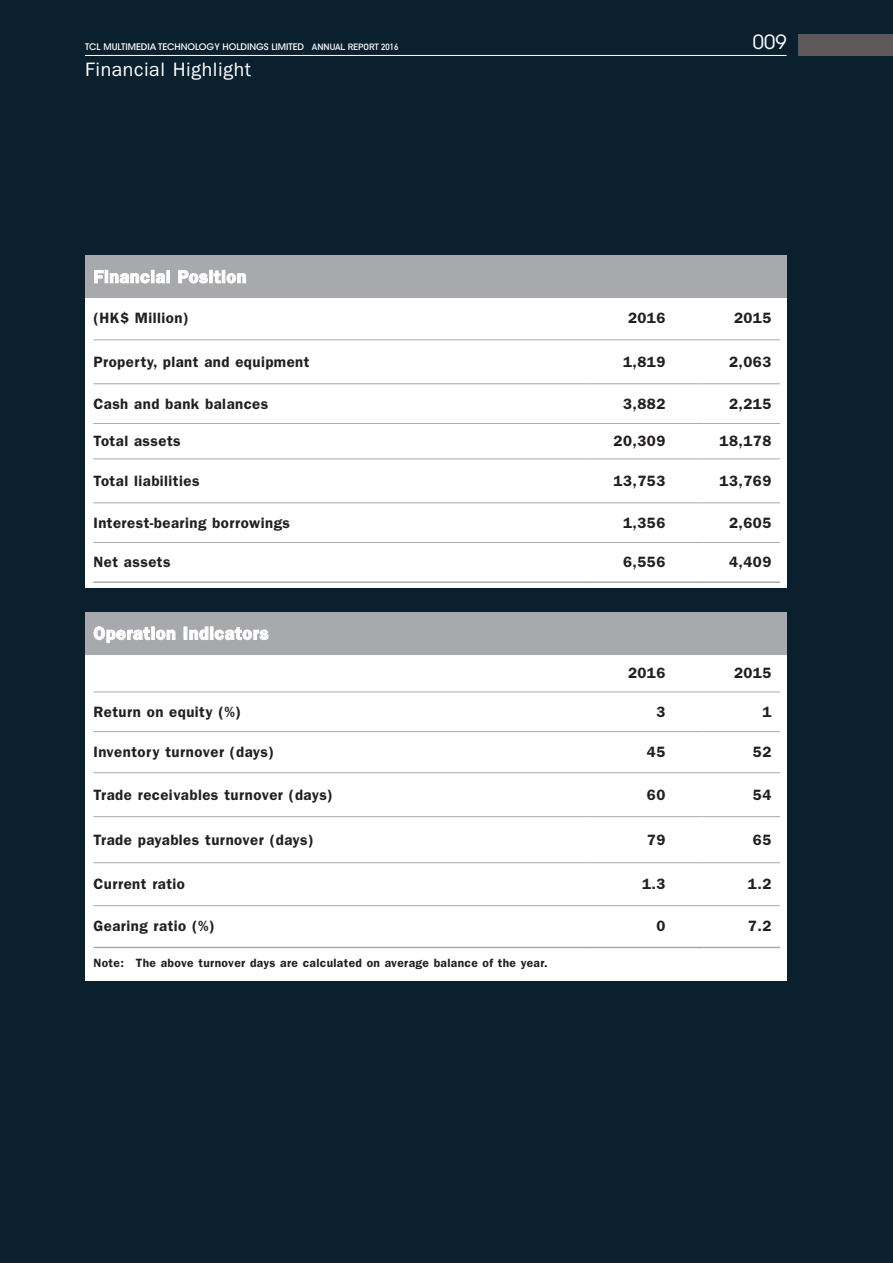
<style>
.page{position:relative;width:893px;height:1263px;background:#0b202f}
.page>*{position:absolute;margin:0;border:0;box-sizing:border-box;transform-origin:0 0}
.t1{font:19.5px "ITC Franklin Gothic Std";letter-spacing:.03em;color:#fff}
.t2{font:19.5px "ITC Avant Garde Std";color:#fff}
.t3{font:600 18px "ITC Franklin Gothic Std";letter-spacing:.03em;color:#fff}
.t4{font:600 15px "ITC Franklin Gothic Std";letter-spacing:.03em;color:#231f20}
.t5{font:600 12px "ITC Franklin Gothic Std";letter-spacing:.03em;color:#231f20}
.t6{font:500 9px "ITC Avant Garde Std";color:#fff}
.s1{font-family:"DIN Mittelschrift Std";font-weight:400}
</style>
<div class="page">
<div style="left:85px;top:255px;width:702px;height:333px;background:#fff"></div>
<div style="left:85px;top:629px;width:702px;height:352px;background:#fff"></div>
<div style="left:85px;top:613px;width:702px;height:42px;background:#a8a9ad"></div>
<div style="left:85px;top:255px;width:702px;height:43px;background:#a8a9ad"></div>
<hr style="left:589px;top:339px;width:114px;height:1px;background:#a8a9ad">
<hr style="left:703px;top:339px;width:77px;height:1px;background:#a8a9ad">
<hr style="left:589px;top:691px;width:114px;height:1px;background:#a8a9ad">
<hr style="left:703px;top:691px;width:77px;height:1px;background:#a8a9ad">
<hr style="left:93px;top:947px;width:496px;height:1px;background:#a8a9ad">
<hr style="left:589px;top:947px;width:114px;height:1px;background:#a8a9ad">
<hr style="left:703px;top:947px;width:77px;height:1px;background:#a8a9ad">
<hr style="left:93px;top:905px;width:496px;height:1px;background:#a8a9ad">
<hr style="left:589px;top:905px;width:114px;height:1px;background:#a8a9ad">
<hr style="left:703px;top:905px;width:77px;height:1px;background:#a8a9ad">
<hr style="left:93px;top:691px;width:496px;height:1px;background:#a8a9ad">
<hr style="left:93px;top:731px;width:496px;height:1px;background:#a8a9ad">
<hr style="left:589px;top:731px;width:114px;height:1px;background:#a8a9ad">
<hr style="left:703px;top:731px;width:77px;height:1px;background:#a8a9ad">
<hr style="left:93px;top:772px;width:496px;height:1px;background:#a8a9ad">
<hr style="left:589px;top:772px;width:114px;height:1px;background:#a8a9ad">
<hr style="left:703px;top:772px;width:77px;height:1px;background:#a8a9ad">
<hr style="left:93px;top:816px;width:496px;height:1px;background:#a8a9ad">
<hr style="left:589px;top:816px;width:114px;height:1px;background:#a8a9ad">
<hr style="left:703px;top:816px;width:77px;height:1px;background:#a8a9ad">
<hr style="left:93px;top:862px;width:496px;height:1px;background:#a8a9ad">
<hr style="left:589px;top:862px;width:114px;height:1px;background:#a8a9ad">
<hr style="left:703px;top:862px;width:77px;height:1px;background:#a8a9ad">
<hr style="left:93px;top:339px;width:496px;height:1px;background:#a8a9ad">
<hr style="left:93px;top:581px;width:496px;height:2px;background:#a8a9ad">
<hr style="left:589px;top:581px;width:114px;height:2px;background:#a8a9ad">
<hr style="left:703px;top:581px;width:77px;height:2px;background:#a8a9ad">
<hr style="left:93px;top:383px;width:496px;height:1px;background:#a8a9ad">
<hr style="left:589px;top:383px;width:114px;height:1px;background:#a8a9ad">
<hr style="left:703px;top:383px;width:77px;height:1px;background:#a8a9ad">
<hr style="left:93px;top:423px;width:496px;height:1px;background:#a8a9ad">
<hr style="left:589px;top:423px;width:114px;height:1px;background:#a8a9ad">
<hr style="left:703px;top:423px;width:77px;height:1px;background:#a8a9ad">
<hr style="left:93px;top:458px;width:496px;height:1px;background:#a8a9ad">
<hr style="left:589px;top:458px;width:114px;height:1px;background:#a8a9ad">
<hr style="left:703px;top:458px;width:77px;height:1px;background:#a8a9ad">
<hr style="left:93px;top:502px;width:496px;height:1px;background:#a8a9ad">
<hr style="left:589px;top:502px;width:114px;height:1px;background:#a8a9ad">
<hr style="left:703px;top:502px;width:77px;height:1px;background:#a8a9ad">
<hr style="left:93px;top:542px;width:496px;height:1px;background:#a8a9ad">
<hr style="left:589px;top:542px;width:114px;height:1px;background:#a8a9ad">
<hr style="left:703px;top:542px;width:77px;height:1px;background:#a8a9ad">
<svg style="left:94px;top:270px;width:76px;height:14px"></svg>
<svg style="left:178px;top:270px;width:68px;height:14px"></svg>
<svg style="left:93px;top:626px;width:83px;height:17px"></svg>
<svg style="left:184px;top:626px;width:85px;height:14px"></svg>
<hr style="left:85px;top:55px;width:702px;height:1px;background:#fff">
<div style="left:798px;top:34px;width:95px;height:22px;background:#5e585b"></div>
<p class="t6" style="left:85px;top:41px;width:315px">TCL MULTIMEDIA TECHNOLOGY HOLDINGS LIMITED <span class="s1">ANNUAL REPORT 2016</span></p>
<h1 class="t2" style="left:753px;top:30px;width:35px">009</h1>
<h1 class="t1" style="left:85px;top:58px;width:168px">Financial Highlight</h1>
<p class="t3" style="left:93px;top:266px;width:155px">Financial Position</p>
<p class="t4" style="left:93px;top:309px;width:97px">(HK$ Million)</p>
<p class="t4" style="left:628px;top:309px;width:39px">2016</p>
<p class="t4" style="left:734px;top:309px;width:39px">2015</p>
<p class="t4" style="left:93px;top:353px;width:218px">Property, plant and equipment</p>
<p class="t4" style="left:623px;top:353px;width:44px">1,819</p>
<p class="t4" style="left:729px;top:353px;width:44px">2,063</p>
<p class="t4" style="left:93px;top:394px;width:176px">Cash and bank balances</p>
<p class="t4" style="left:623px;top:394px;width:44px">3,882</p>
<p class="t4" style="left:729px;top:394px;width:44px">2,215</p>
<p class="t4" style="left:93px;top:432px;width:89px">Total assets</p>
<p class="t4" style="left:614px;top:432px;width:53px">20,309</p>
<p class="t4" style="left:720px;top:432px;width:53px">18,178</p>
<p class="t4" style="left:93px;top:472px;width:108px">Total liabilities</p>
<p class="t4" style="left:614px;top:472px;width:53px">13,753</p>
<p class="t4" style="left:720px;top:472px;width:53px">13,769</p>
<p class="t4" style="left:93px;top:514px;width:198px">Interest-bearing borrowings</p>
<p class="t4" style="left:623px;top:514px;width:44px">1,356</p>
<p class="t4" style="left:729px;top:514px;width:44px">2,605</p>
<p class="t4" style="left:93px;top:553px;width:79px">Net assets</p>
<p class="t4" style="left:623px;top:553px;width:44px">6,556</p>
<p class="t4" style="left:729px;top:553px;width:44px">4,409</p>
<p class="t3" style="left:93px;top:623px;width:177px">Operation Indicators</p>
<p class="t4" style="left:628px;top:664px;width:39px">2016</p>
<p class="t4" style="left:734px;top:664px;width:39px">2015</p>
<p class="t4" style="left:93px;top:703px;width:149px">Return on equity (%)</p>
<p class="t4" style="left:656px;top:703px;width:10px">3</p>
<p class="t4" style="left:762px;top:703px;width:10px">1</p>
<p class="t4" style="left:93px;top:743px;width:182px">Inventory turnover (days)</p>
<p class="t4" style="left:647px;top:743px;width:20px">45</p>
<p class="t4" style="left:753px;top:743px;width:20px">52</p>
<p class="t4" style="left:93px;top:786px;width:241px">Trade receivables turnover (days)</p>
<p class="t4" style="left:647px;top:786px;width:20px">60</p>
<p class="t4" style="left:753px;top:786px;width:20px">54</p>
<p class="t4" style="left:93px;top:831px;width:222px">Trade payables turnover (days)</p>
<p class="t4" style="left:647px;top:831px;width:20px">79</p>
<p class="t4" style="left:753px;top:831px;width:20px">65</p>
<p class="t4" style="left:93px;top:875px;width:93px">Current ratio</p>
<p class="t4" style="left:642px;top:875px;width:25px">1.3</p>
<p class="t4" style="left:748px;top:875px;width:25px">1.2</p>
<p class="t4" style="left:93px;top:917px;width:123px">Gearing ratio (%)</p>
<p class="t4" style="left:656px;top:917px;width:10px">0</p>
<p class="t4" style="left:748px;top:917px;width:25px">7.2</p>
<p class="t5" style="left:93px;top:956px;width:456px">Note: The above turnover days are calculated on average balance of the year.</p>
</div>
